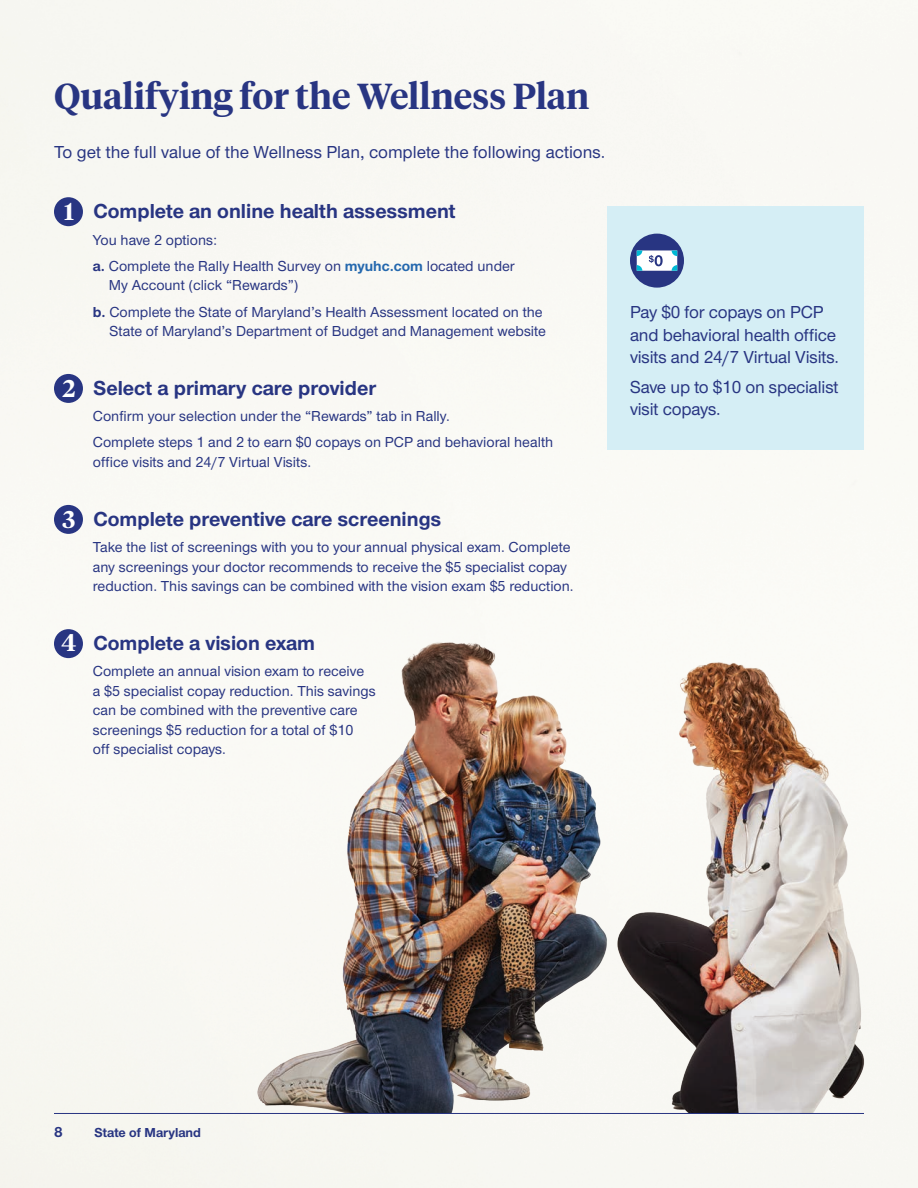
<style>
.page{position:relative;width:918px;height:1188px;background:#fff}
.page>*{position:absolute;margin:0;border:0;box-sizing:border-box;transform-origin:0 0}
.H3{font:600 36px "UHC Serif Headline";color:#283582}
.t1{font:600 24.15px "UHC Serif Headline";color:#fff}
.H5-Sans{font:700 21px "UHC Sans";color:#283582}
.Body{font:500 18px/22.5px "UHC Sans";letter-spacing:-.01em;color:#283582}
.Lead_In{font:500 18px "UHC Sans";color:#283582}
.Body-2{font:500 15px/19.5px "UHC Sans";color:#283582}
.t2{font:700 15px "UHC Sans";color:#283582}
.t3{font:700 13.5px "UHC Sans";color:#283582}
.s1{font-weight:700}
.s2{font-weight:700;color:#2468ae}
</style>
<div class="page">
<img style="left:218px;top:620px;width:672px;height:494px">
<div style="left:54px;top:197px;width:29px;height:29px;background:#283582;border-radius:50%"></div>
<div style="left:54px;top:374px;width:29px;height:29px;background:#283582;border-radius:50%"></div>
<div style="left:54px;top:505px;width:29px;height:29px;background:#283582;border-radius:50%"></div>
<div style="left:54px;top:629px;width:29px;height:29px;background:#283582;border-radius:50%"></div>
<div style="left:608px;top:207px;width:256px;height:243px;background:#d5eef5"></div>
<div style="left:630px;top:234px;width:54px;height:54px;background:#283582;border-radius:50%"></div>
<svg style="left:637px;top:250px;width:40px;height:21px"></svg>
<hr style="left:54px;top:1113px;width:810px;height:1px;background:#283582">
<p class="H3" style="left:54px;top:72px;width:537px">Qualifying for the Wellness Plan</p>
<p class="Lead_In" style="left:54px;top:140px;width:553px">To get the full value of the Wellness Plan, complete the following actions.</p>
<p class="t1" style="left:64px;top:195px;width:11px">1</p>
<p class="H5-Sans" style="left:93px;top:197px;width:364px">Complete an online health assessment</p>
<p class="Body-2" style="left:93px;top:229px;width:126px">You have 2 options:</p>
<p class="Body-2" style="left:109px;top:255px;width:407px;text-indent:-16px"><span class="s1">a.</span> Complete the Rally Health Survey on <span class="s2">myuhc.com</span> located under<br>My Account (click “Rewards”)</p>
<p class="Body-2" style="left:93px;top:301px;width:455px;text-align:right"><span class="s1">b.</span> Complete the State of Maryland’s Health Assessment located on the<br>State of Maryland’s Department of Budget and Management website</p>
<p class="t1" style="left:62px;top:371px;width:15px">2</p>
<p class="H5-Sans" style="left:93px;top:374px;width:284px">Select a primary care provider</p>
<p class="Body-2" style="left:93px;top:406px;width:358px">Confirm your selection under the “Rewards” tab in Rally.</p>
<p class="Body-2" style="left:93px;top:432px;width:462px">Complete steps 1 and 2 to earn $0 copays on PCP and behavioral health office visits and 24/7 Virtual Visits.</p>
<p class="t1" style="left:63px;top:502px;width:14px">3</p>
<p class="H5-Sans" style="left:93px;top:505px;width:349px">Complete preventive care screenings</p>
<p class="Body-2" style="left:93px;top:537px;width:482px">Take the list of screenings with you to your annual physical exam. Complete any screenings your doctor recommends to receive the $5 specialist copay reduction. This savings can be combined with the vision exam $5 reduction.</p>
<p class="t1" style="left:62px;top:626px;width:16px">4</p>
<p class="H5-Sans" style="left:93px;top:629px;width:223px">Complete a vision exam</p>
<p class="Body-2" style="left:93px;top:661px;width:284px">Complete an annual vision exam to receive<br>a $5 specialist copay reduction. This savings can be combined with the preventive care screenings $5 reduction for a total of $10<br>off specialist copays.</p>
<p class="Body" style="left:630px;top:300px;width:211px">Pay $0 for copays on PCP and behavioral health office visits and 24/7 Virtual Visits.</p>
<p class="Body" style="left:630px;top:375px;width:210px">Save up to $10 on specialist visit copays.</p>
<p class="t2" style="left:54px;top:1122px;width:10px">8</p>
<p class="t3" style="left:94px;top:1123px;width:108px">State of Maryland</p>
</div>
